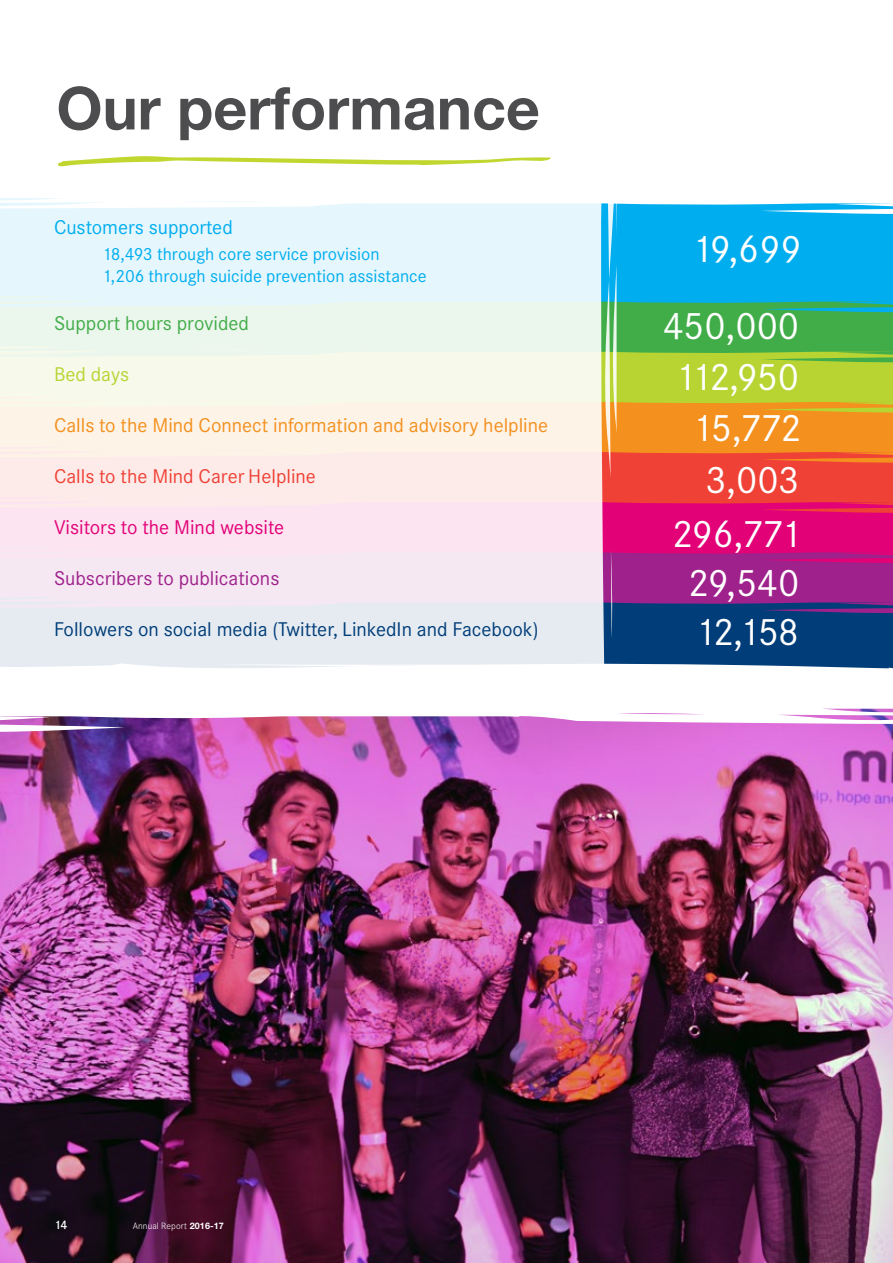
<style>
.page{position:relative;width:893px;height:1263px;background:#fff}
.page>*{position:absolute;margin:0;border:0;box-sizing:border-box;transform-origin:0 0}
.t1{font:700 59.25px "Helvetica Neue LT Std";color:#4d4d4f}
.t2{font:37.5px/52.7px "Corporate SBQ";letter-spacing:-.03em;color:#fff;text-align:right}
.t3{font:37.5px/50.2px "Corporate SBQ";letter-spacing:-.01em;color:#fff;text-align:center}
.t4{font:19.5px "Corporate SBQ";color:#f4901d}
.t5{font:19.5px "Corporate SBQ";color:#003d79}
.t6{font:19.5px "Corporate SBQ";color:#ef4135}
.t7{font:19.5px "Corporate SBQ";color:#9f218b}
.t8{font:19.5px "Corporate SBQ";color:#e20177}
.t9{font:19.5px "Corporate SBQ";color:#41ad49}
.t10{font:19.5px "Corporate SBQ";color:#00aeef}
.t11{font:19.5px "Corporate SBQ";color:#b7d433}
.t12{font:17.25px/22.5px "Corporate SBQ";color:#00aeef}
.t13{font:500 12px "Corporate SBQ";color:#fff}
.t14{font:300 9px "Corporate SBQ";letter-spacing:.01em;color:#fff}
.s1{font-family:"Helvetica Neue LT Std";font-weight:700}
</style>
<div class="page">
<img style="left:0;top:732px;width:893px;height:531px">
<svg style="left:0;top:668px;width:893px;height:64px"></svg>
<div style="left:617px;top:203px;width:276px;height:93px;background:#00aeef"></div>
<svg style="left:58px;top:156px;width:493px;height:11px"></svg>
<svg style="left:617px;top:296px;width:276px;height:51px;background:#36ad62"></svg>
<svg style="left:617px;top:347px;width:276px;height:50px;background:#a6ce36"></svg>
<svg style="left:617px;top:397px;width:276px;height:50px;background:#eb9920"></svg>
<svg style="left:617px;top:447px;width:276px;height:50px;background:#ef4c31"></svg>
<svg style="left:617px;top:497px;width:276px;height:50px;background:#e30a6d"></svg>
<svg style="left:617px;top:547px;width:276px;height:50px;background:#a91c87"></svg>
<svg style="left:617px;top:597px;width:276px;height:71px;background:#19407f"></svg>
<svg style="left:0;top:198px;width:617px;height:476px;background:#efedee"></svg>
<h1 class="t1" style="left:57px;top:72px;width:485px">Our performance</h1>
<p class="t10" style="left:54px;top:216px;width:180px">Customers supported</p>
<p class="t12" style="left:102px;top:243px;width:326px">18,493 through core service provision<br>1,206 through suicide prevention assistance</p>
<p class="t9" style="left:54px;top:312px;width:197px">Support hours provided</p>
<p class="t11" style="left:54px;top:363px;width:77px">Bed days</p>
<p class="t4" style="left:54px;top:414px;width:496px">Calls to the Mind Connect information and advisory helpline</p>
<p class="t6" style="left:54px;top:465px;width:263px">Calls to the Mind Carer Helpline</p>
<p class="t8" style="left:54px;top:516px;width:232px">Visitors to the Mind website</p>
<p class="t7" style="left:54px;top:567px;width:227px">Subscribers to publications</p>
<p class="t5" style="left:54px;top:618px;width:486px">Followers on social media (Twitter, LinkedIn and Facebook)</p>
<h2 class="t2" style="left:691px;top:223px;width:112px">19,699</h2>
<h2 class="t3" style="left:663px;top:301px;width:138px">450,000<br>112,950</h2>
<h2 class="t2" style="left:672px;top:402px;width:131px">15,772<br>3,003<br>296,771</h2>
<h2 class="t2" style="left:688px;top:558px;width:113px;line-height:49.7px;text-align:left">29,540<br>12,158</h2>
<p class="t13" style="left:54px;top:1218px;width:15px">14</p>
<p class="t14" style="left:133px;top:1220px;width:93px">Annual Report <span class="s1">2016-17</span></p>
</div>
